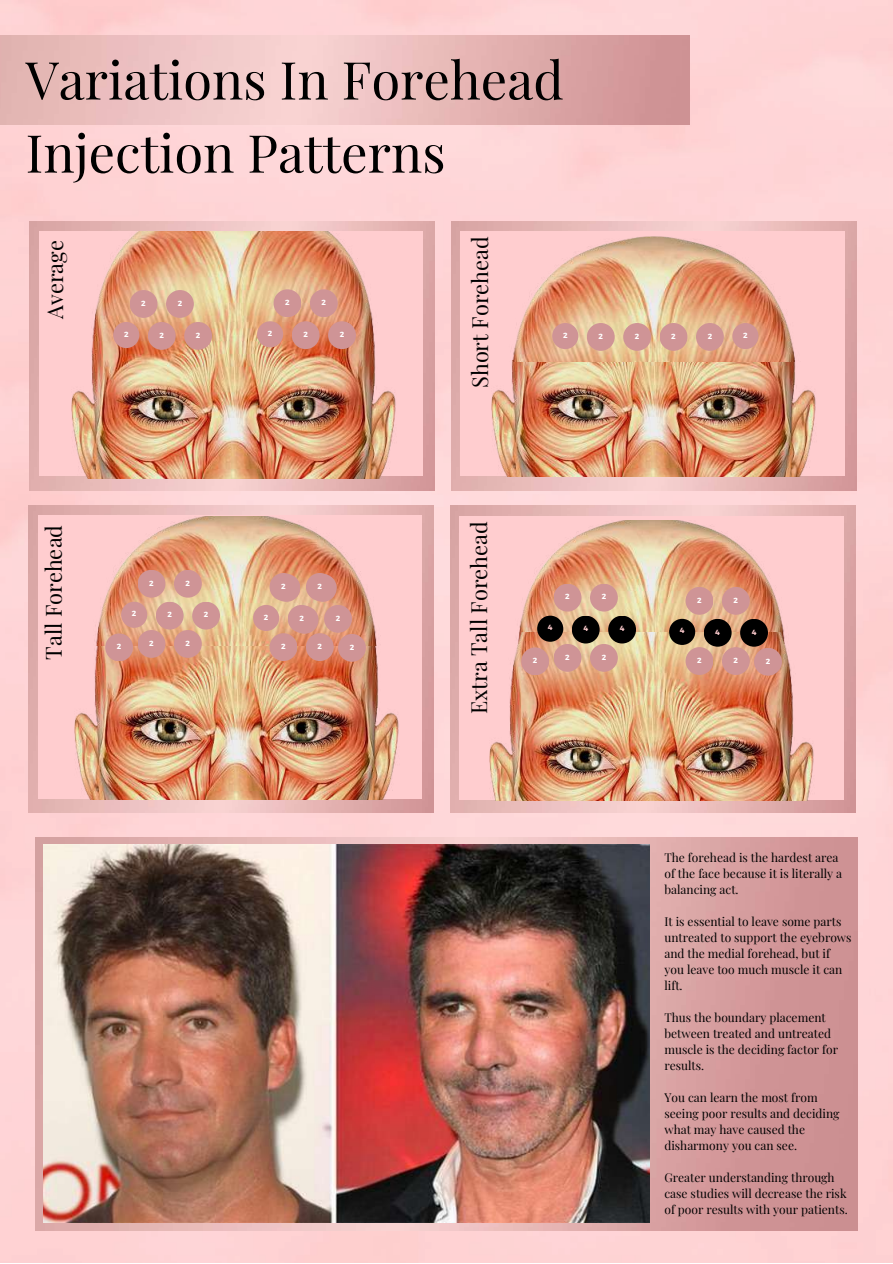
<style>
.page{position:relative;width:893px;height:1264px;background:#fff}
.page>*{position:absolute;margin:0;border:0;box-sizing:border-box;transform-origin:0 0}
.t1{font:52.35px/73.1px "Playfair Display";color:#000}
.t2{font:21.75px "Playfair Display";color:#000}
.t3{font:12px/16px "Playfair Display";color:#000}
.t4{font:700 7.5px "Montserrat";color:#fff}
.t5{font:700 7.5px "Montserrat";color:#ffcdcf}
</style>
<div class="page">
<img style="left:30px;top:221px;width:404px;height:270px">
<img style="left:451px;top:221px;width:405px;height:270px">
<img style="left:0;top:232px;width:476px;height:246px">
<img style="left:408px;top:361px;width:484px;height:115px">
<img style="left:405px;top:236px;width:487px;height:125px">
<div style="left:732px;top:323px;width:26px;height:26px;background:#cf9496;border-radius:50%"></div>
<div style="left:552px;top:323px;width:26px;height:26px;background:#cf9496;border-radius:50%"></div>
<div style="left:696px;top:323px;width:27px;height:28px;background:#cf9496;border-radius:50%"></div>
<div style="left:659px;top:323px;width:28px;height:28px;background:#cf9496;border-radius:50%"></div>
<div style="left:623px;top:323px;width:28px;height:28px;background:#cf9496;border-radius:50%"></div>
<div style="left:586px;top:323px;width:28px;height:28px;background:#cf9496;border-radius:50%"></div>
<div style="left:113px;top:322px;width:26px;height:26px;background:#cf9496;border-radius:50%"></div>
<div style="left:184px;top:322px;width:28px;height:28px;background:#cf9496;border-radius:50%"></div>
<div style="left:148px;top:322px;width:28px;height:28px;background:#cf9496;border-radius:50%"></div>
<div style="left:166px;top:290px;width:28px;height:28px;background:#cf9496;border-radius:50%"></div>
<div style="left:130px;top:290px;width:27px;height:28px;background:#cf9496;border-radius:50%"></div>
<div style="left:257px;top:321px;width:26px;height:26px;background:#cf9496;border-radius:50%"></div>
<div style="left:328px;top:321px;width:28px;height:28px;background:#cf9496;border-radius:50%"></div>
<div style="left:292px;top:321px;width:27px;height:28px;background:#cf9496;border-radius:50%"></div>
<div style="left:310px;top:289px;width:28px;height:28px;background:#cf9496;border-radius:50%"></div>
<div style="left:273px;top:289px;width:28px;height:28px;background:#cf9496;border-radius:50%"></div>
<img style="left:29px;top:505px;width:404px;height:307px">
<img style="left:450px;top:505px;width:405px;height:307px">
<img style="left:0;top:645px;width:406px;height:154px">
<img style="left:479px;top:520px;width:403px;height:112px">
<img style="left:406px;top:632px;width:486px;height:168px">
<img style="left:0;top:516px;width:479px;height:129px">
<div style="left:291px;top:606px;width:27px;height:27px;background:#cf9496;border-radius:50%"></div>
<div style="left:309px;top:574px;width:28px;height:28px;background:#cf9496;border-radius:50%"></div>
<div style="left:272px;top:574px;width:28px;height:28px;background:#cf9496;border-radius:50%"></div>
<div style="left:121px;top:601px;width:26px;height:27px;background:#cf9496;border-radius:50%"></div>
<div style="left:192px;top:601px;width:28px;height:28px;background:#cf9496;border-radius:50%"></div>
<div style="left:156px;top:601px;width:28px;height:28px;background:#cf9496;border-radius:50%"></div>
<div style="left:174px;top:570px;width:28px;height:27px;background:#cf9496;border-radius:50%"></div>
<div style="left:138px;top:570px;width:27px;height:27px;background:#cf9496;border-radius:50%"></div>
<div style="left:253px;top:605px;width:26px;height:26px;background:#cf9496;border-radius:50%"></div>
<div style="left:324px;top:605px;width:28px;height:27px;background:#cf9496;border-radius:50%"></div>
<div style="left:288px;top:605px;width:27px;height:27px;background:#cf9496;border-radius:50%"></div>
<div style="left:306px;top:573px;width:28px;height:28px;background:#cf9496;border-radius:50%"></div>
<div style="left:269px;top:573px;width:28px;height:28px;background:#cf9496;border-radius:50%"></div>
<div style="left:174px;top:630px;width:28px;height:28px;background:#cf9496;border-radius:50%"></div>
<div style="left:138px;top:630px;width:27px;height:28px;background:#cf9496;border-radius:50%"></div>
<div style="left:306px;top:633px;width:28px;height:28px;background:#cf9496;border-radius:50%"></div>
<div style="left:269px;top:633px;width:28px;height:28px;background:#cf9496;border-radius:50%"></div>
<div style="left:338px;top:634px;width:28px;height:27px;background:#cf9496;border-radius:50%"></div>
<div style="left:105px;top:633px;width:28px;height:28px;background:#cf9496;border-radius:50%"></div>
<div style="left:537px;top:615px;width:26px;height:26px;background:#000;border-radius:50%"></div>
<div style="left:608px;top:615px;width:28px;height:28px;background:#000;border-radius:50%"></div>
<div style="left:571px;top:615px;width:28px;height:28px;background:#000;border-radius:50%"></div>
<div style="left:590px;top:583px;width:27px;height:28px;background:#cf9496;border-radius:50%"></div>
<div style="left:553px;top:583px;width:28px;height:28px;background:#cf9496;border-radius:50%"></div>
<div style="left:669px;top:619px;width:26px;height:26px;background:#000;border-radius:50%"></div>
<div style="left:740px;top:619px;width:28px;height:27px;background:#000;border-radius:50%"></div>
<div style="left:703px;top:619px;width:28px;height:27px;background:#000;border-radius:50%"></div>
<div style="left:721px;top:587px;width:28px;height:27px;background:#cf9496;border-radius:50%"></div>
<div style="left:685px;top:587px;width:28px;height:27px;background:#cf9496;border-radius:50%"></div>
<div style="left:590px;top:644px;width:27px;height:27px;background:#cf9496;border-radius:50%"></div>
<div style="left:553px;top:644px;width:28px;height:27px;background:#cf9496;border-radius:50%"></div>
<div style="left:721px;top:647px;width:28px;height:28px;background:#cf9496;border-radius:50%"></div>
<div style="left:685px;top:647px;width:28px;height:28px;background:#cf9496;border-radius:50%"></div>
<div style="left:754px;top:648px;width:27px;height:27px;background:#cf9496;border-radius:50%"></div>
<div style="left:521px;top:647px;width:28px;height:28px;background:#cf9496;border-radius:50%"></div>
<img style="left:35px;top:837px;width:822px;height:393px">
<img style="left:44px;top:845px;width:606px;height:377px">
<h1 class="t1" style="left:26px;top:41px;width:539px">Variations In Forehead<br>Injection Patterns</h1>
<h2 class="t2" style="left:39px;top:319px;width:80px;rotate:-90deg">Average</h2>
<h2 class="t2" style="left:464px;top:388px;width:153px;rotate:-90deg">Short Forehead</h2>
<p class="t4" style="left:285px;top:297px;width:6px">2</p>
<p class="t4" style="left:321px;top:297px;width:6px">2</p>
<p class="t4" style="left:141px;top:298px;width:6px">2</p>
<p class="t4" style="left:178px;top:298px;width:6px">2</p>
<p class="t4" style="left:268px;top:328px;width:6px">2</p>
<p class="t4" style="left:303px;top:329px;width:6px">2</p>
<p class="t4" style="left:340px;top:329px;width:6px">2</p>
<p class="t4" style="left:124px;top:329px;width:6px">2</p>
<p class="t4" style="left:159px;top:330px;width:6px">2</p>
<p class="t4" style="left:196px;top:330px;width:6px">2</p>
<p class="t4" style="left:563px;top:330px;width:6px">2</p>
<p class="t4" style="left:598px;top:331px;width:6px">2</p>
<p class="t4" style="left:635px;top:331px;width:6px">2</p>
<p class="t4" style="left:671px;top:331px;width:6px">2</p>
<p class="t4" style="left:707px;top:331px;width:6px">2</p>
<p class="t4" style="left:743px;top:330px;width:6px">2</p>
<h2 class="t2" style="left:38px;top:659px;width:136px;rotate:-90deg">Tall Forehead</h2>
<h2 class="t2" style="left:463px;top:714px;width:194px;rotate:-90deg">Extra Tall Forehead</h2>
<p class="t4" style="left:149px;top:578px;width:6px">2</p>
<p class="t4" style="left:186px;top:578px;width:6px">2</p>
<p class="t4" style="left:281px;top:581px;width:6px">2</p>
<p class="t4" style="left:317px;top:581px;width:6px">2</p>
<p class="t4" style="left:284px;top:582px;width:6px">2</p>
<p class="t4" style="left:320px;top:582px;width:6px">2</p>
<p class="t4" style="left:132px;top:608px;width:6px">2</p>
<p class="t4" style="left:167px;top:610px;width:6px">2</p>
<p class="t4" style="left:204px;top:610px;width:6px">2</p>
<p class="t4" style="left:264px;top:612px;width:6px">2</p>
<p class="t4" style="left:299px;top:613px;width:6px">2</p>
<p class="t4" style="left:336px;top:613px;width:6px">2</p>
<p class="t4" style="left:267px;top:613px;width:6px">2</p>
<p class="t4" style="left:302px;top:614px;width:6px">2</p>
<p class="t4" style="left:339px;top:614px;width:6px">2</p>
<p class="t4" style="left:149px;top:638px;width:6px">2</p>
<p class="t4" style="left:186px;top:638px;width:6px">2</p>
<p class="t4" style="left:117px;top:641px;width:6px">2</p>
<p class="t4" style="left:281px;top:641px;width:6px">2</p>
<p class="t4" style="left:317px;top:641px;width:6px">2</p>
<p class="t4" style="left:349px;top:642px;width:6px">2</p>
<p class="t4" style="left:565px;top:592px;width:6px">2</p>
<p class="t4" style="left:601px;top:592px;width:6px">2</p>
<p class="t5" style="left:548px;top:622px;width:6px">4</p>
<p class="t5" style="left:583px;top:624px;width:6px">4</p>
<p class="t5" style="left:619px;top:624px;width:6px">4</p>
<p class="t4" style="left:697px;top:595px;width:6px">2</p>
<p class="t4" style="left:733px;top:595px;width:6px">2</p>
<p class="t5" style="left:679px;top:626px;width:6px">4</p>
<p class="t5" style="left:715px;top:627px;width:6px">4</p>
<p class="t5" style="left:751px;top:627px;width:6px">4</p>
<p class="t4" style="left:565px;top:652px;width:6px">2</p>
<p class="t4" style="left:601px;top:652px;width:6px">2</p>
<p class="t4" style="left:533px;top:655px;width:6px">2</p>
<p class="t4" style="left:697px;top:655px;width:6px">2</p>
<p class="t4" style="left:733px;top:655px;width:6px">2</p>
<p class="t4" style="left:765px;top:656px;width:6px">2</p>
<p class="t3" style="left:664px;top:849px;width:179px">The forehead is the hardest area of the face because it is literally a balancing act.</p>
<p class="t3" style="left:664px;top:913px;width:188px">It is essential to leave some parts untreated to support the eyebrows and the medial forehead, but if you leave too much muscle it can lift.</p>
<p class="t3" style="left:664px;top:1009px;width:175px">Thus the boundary placement between treated and untreated muscle is the deciding factor for results.</p>
<p class="t3" style="left:664px;top:1089px;width:177px">You can learn the most from seeing poor results and deciding what may have caused the disharmony you can see.</p>
<p class="t3" style="left:664px;top:1169px;width:185px">Greater understanding through case studies will decrease the risk of poor results with your patients.</p>
</div>
